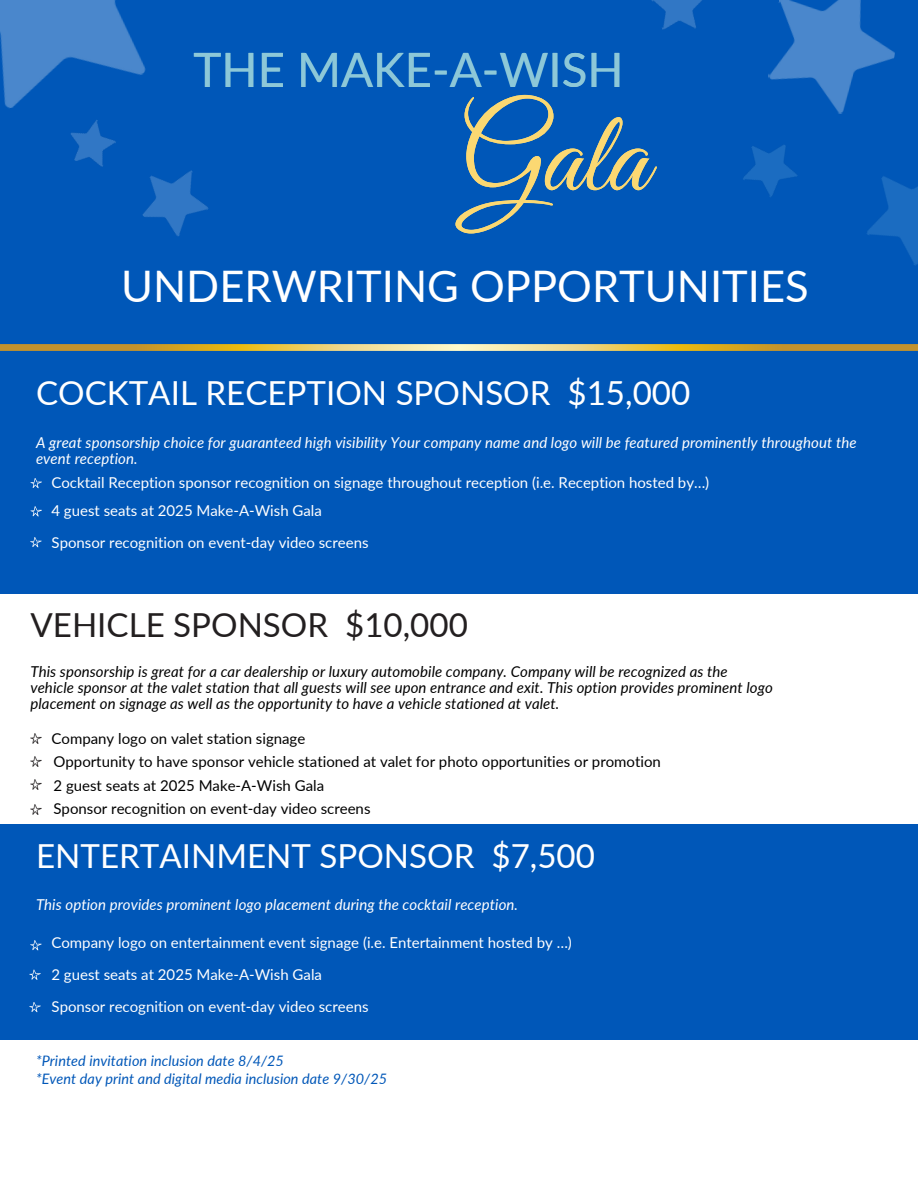
<style>
.page{position:relative;width:918px;height:1188px;background:#fff}
.page>*{position:absolute;margin:0;border:0;box-sizing:border-box;transform-origin:0 0}
.t1{font:116.25px "Great Vibes";color:#fbd872}
.t2{font:47.4px "Lato";color:#8dc8d8}
.t3{font:43.5px "Lato";color:#fff}
.t4{font:33.15px "Lato";color:#fff}
.t5{font:33.15px "Lato";color:#231f20}
.t6{font:15px "Lato";color:#fff}
.t7{font:italic 15px/15.8px "Lato";letter-spacing:.005em;color:#000}
.t8{font:italic 15px/16.2px "Lato";letter-spacing:.005em;color:#fff}
.t9{font:15px "Lato";color:#000}
.t10{font:italic 14.4px "Lato";letter-spacing:.005em;color:#0057b8}
</style>
<div class="page">
<div style="left:0;top:0;width:918px;height:349px;background:#0057b8"></div>
<div style="left:0;top:824px;width:918px;height:216px;background:#0057b8"></div>
<div style="left:0;top:349px;width:918px;height:245px;background:#0057b8"></div>
<img style="left:0;top:345px;width:918px;height:5px">
<img style="left:0;top:0;width:146px;height:108px">
<img style="left:142px;top:170px;width:67px;height:66px">
<img style="left:70px;top:120px;width:46px;height:47px">
<img style="left:768px;top:0;width:127px;height:114px">
<img style="left:651px;top:0;width:51px;height:30px">
<img style="left:867px;top:176px;width:51px;height:89px">
<img style="left:743px;top:145px;width:55px;height:52px">
<svg style="left:30px;top:478px;width:12px;height:10px"></svg>
<svg style="left:30px;top:506px;width:12px;height:10px"></svg>
<svg style="left:30px;top:537px;width:12px;height:10px"></svg>
<svg style="left:30px;top:940px;width:12px;height:10px"></svg>
<svg style="left:29px;top:969px;width:12px;height:11px"></svg>
<svg style="left:29px;top:1002px;width:12px;height:10px"></svg>
<svg style="left:30px;top:779px;width:11px;height:10px"></svg>
<svg style="left:30px;top:733px;width:11px;height:10px"></svg>
<svg style="left:30px;top:756px;width:12px;height:10px"></svg>
<svg style="left:30px;top:805px;width:12px;height:10px"></svg>
<p class="t2" style="left:193px;top:40px;width:432px">THE MAKE-A-WISH</p>
<p class="t1" style="left:461px;top:91px;width:189px">Gala</p>
<h1 class="t3" style="left:121px;top:259px;width:689px">UNDERWRITING OPPORTUNITIES</h1>
<p class="t4" style="left:36px;top:373px;width:656px">COCKTAIL RECEPTION SPONSOR $15,000</p>
<p class="t8" style="left:36px;top:434px;width:822px">A great sponsorship choice for guaranteed high visibility Your company name and logo will be featured prominently throughout the event reception.</p>
<p class="t6" style="left:51px;top:473px;width:659px">Cocktail Reception sponsor recognition on signage throughout reception (i.e. Reception hosted by…)</p>
<h2 class="t6" style="left:51px;top:502px;width:272px">4 guest seats at 2025 Make-A-Wish Gala</h2>
<p class="t6" style="left:52px;top:533px;width:318px">Sponsor recognition on event-day video screens</p>
<p class="t5" style="left:30px;top:604px;width:439px">VEHICLE SPONSOR $10,000</p>
<p class="t7" style="left:30px;top:663px;width:744px">This sponsorship is great for a car dealership or luxury automobile company. Company will be recognized as the vehicle sponsor at the valet station that all guests will see upon entrance and exit. This option provides prominent logo placement on signage as well as the opportunity to have a vehicle stationed at valet.</p>
<p class="t9" style="left:52px;top:729px;width:255px">Company logo on valet station signage</p>
<p class="t9" style="left:54px;top:752px;width:609px">Opportunity to have sponsor vehicle stationed at valet for photo opportunities or promotion</p>
<p class="t9" style="left:54px;top:776px;width:272px">2 guest seats at 2025 Make-A-Wish Gala</p>
<h2 class="t9" style="left:54px;top:800px;width:318px">Sponsor recognition on event-day video screens</h2>
<p class="t4" style="left:36px;top:836px;width:560px">ENTERTAINMENT SPONSOR $7,500</p>
<p class="t8" style="left:36px;top:896px;width:484px">This option provides prominent logo placement during the cocktail reception.</p>
<p class="t6" style="left:51px;top:933px;width:522px">Company logo on entertainment event signage (i.e. Entertainment hosted by …)</p>
<p class="t6" style="left:51px;top:965px;width:272px">2 guest seats at 2025 Make-A-Wish Gala</p>
<p class="t6" style="left:52px;top:997px;width:318px">Sponsor recognition on event-day video screens</p>
<p class="t10" style="left:36px;top:1052px;width:249px">*Printed invitation inclusion date 8/4/25</p>
<h3 class="t10" style="left:36px;top:1070px;width:353px">*Event day print and digital media inclusion date 9/30/25</h3>
</div>
